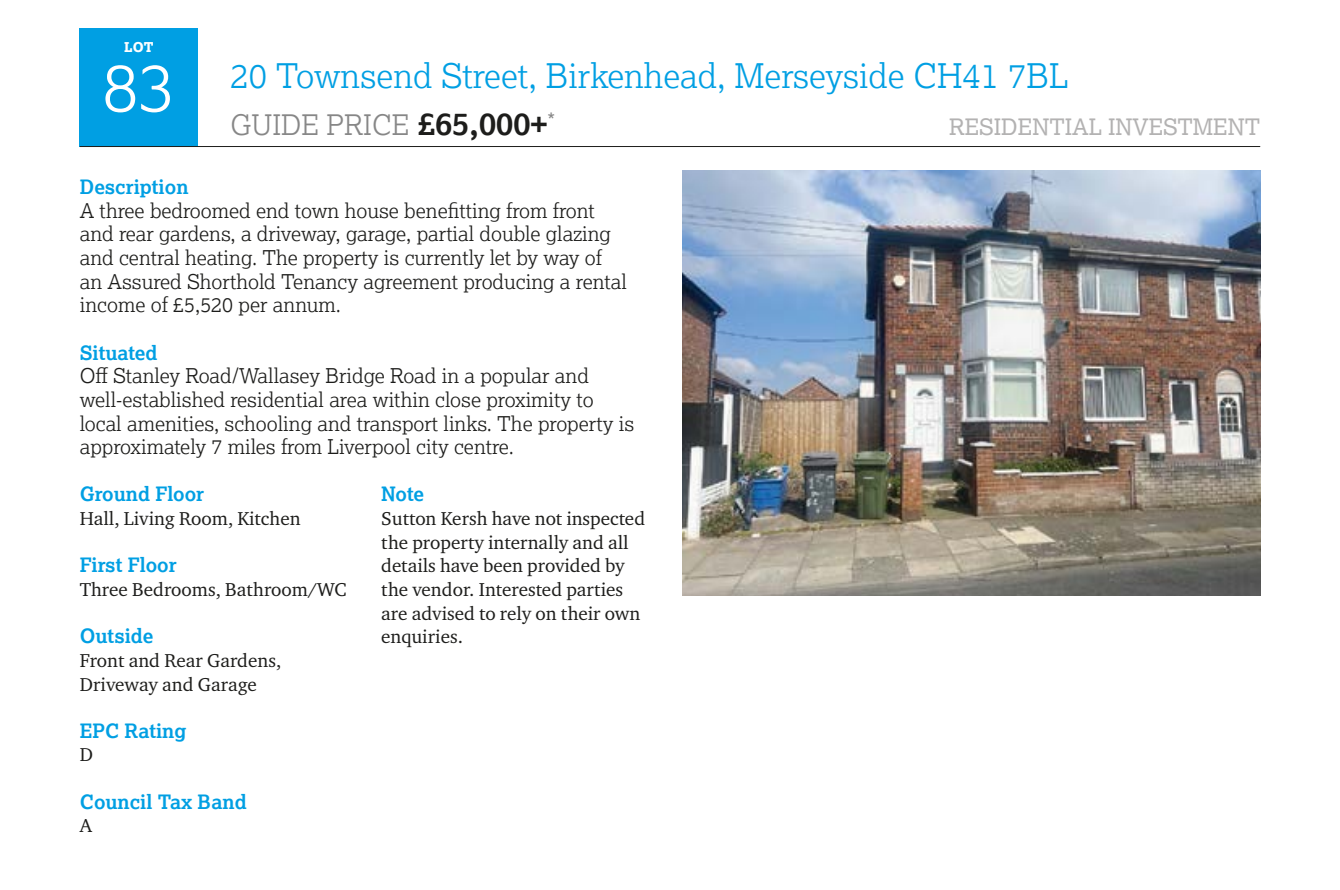
<style>
.page{position:relative;width:1340px;height:890px;background:#fff}
.page>*{position:absolute;margin:0;border:0;box-sizing:border-box;transform-origin:0 0}
.t1{font:300 67.5px "Lexia";color:#fff}
.t2{font:300 33.75px "Lexia";color:#009fe3}
.t3{font:300 28.12px "Lexia";color:#878787}
.t4{font:22.5px "Lexia";color:#b3b2b2}
.t5{font:300 20.25px/23.6px "Lexia";color:#1d1d1b}
.t6{font:700 19.8px "Lexia";color:#009fe3}
.t7{font:19.12px/23.6px "Charter ITC Pro";color:#1d1d1b}
.t8{font:800 13.5px "Lexia";color:#fff}
.s1{font-weight:700;font-size:31.5px;color:#1d1d1b}
</style>
<div class="page">
<div style="left:80px;top:29px;width:118px;height:118px;background:#009fe3"></div>
<hr style="left:80px;top:146px;width:1180px;height:1px;background:#1d1d1b">
<img style="left:682px;top:170px;width:578px;height:426px">
<p class="t8" style="left:124px;top:39px;width:31px">LOT</p>
<h1 class="t1" style="left:102px;top:44px;width:75px">83</h1>
<h2 class="t2" style="left:230px;top:54px;width:839px">20 Townsend Street, Birkenhead, Merseyside CH41 7BL</h2>
<h3 class="t3" style="left:230px;top:107px;width:326px">GUIDE PRICE <span class="s1">£65,000+</span><sup>*</sup></h3>
<p class="t4" style="left:949px;top:113px;width:313px">RESIDENTIAL INVESTMENT</p>
<p class="t6" style="left:80px;top:174px;width:110px">Description</p>
<p class="t5" style="left:80px;top:198px;width:548px">A three bedroomed end town house benefitting from front and rear gardens, a driveway, garage, partial double glazing and central heating. The property is currently let by way of an Assured Shorthold Tenancy agreement producing a rental income of £5,520 per annum.</p>
<p class="t6" style="left:80px;top:340px;width:79px">Situated</p>
<p class="t5" style="left:80px;top:363px;width:556px">Off Stanley Road/Wallasey Bridge Road in a popular and well-established residential area within close proximity to local amenities, schooling and transport links. The property is approximately 7 miles from Liverpool city centre.</p>
<p class="t6" style="left:80px;top:481px;width:126px">Ground Floor</p>
<p class="t7" style="left:80px;top:506px;width:222px">Hall, Living Room, Kitchen</p>
<p class="t6" style="left:80px;top:552px;width:98px">First Floor</p>
<p class="t7" style="left:80px;top:577px;width:268px">Three Bedrooms, Bathroom/WC</p>
<p class="t6" style="left:80px;top:623px;width:75px">Outside</p>
<p class="t7" style="left:80px;top:648px;width:203px">Front and Rear Gardens,<br>Driveway and Garage</p>
<p class="t6" style="left:80px;top:718px;width:108px">EPC Rating</p>
<p class="t7" style="left:80px;top:742px;width:15px">D</p>
<p class="t6" style="left:80px;top:789px;width:168px">Council Tax Band</p>
<p class="t7" style="left:80px;top:813px;width:14px">A</p>
<p class="t6" style="left:381px;top:481px;width:44px">Note</p>
<p class="t7" style="left:381px;top:506px;width:265px">Sutton Kersh have not inspected the property internally and all details have been provided by the vendor. Interested parties are advised to rely on their own enquiries.</p>
</div>
